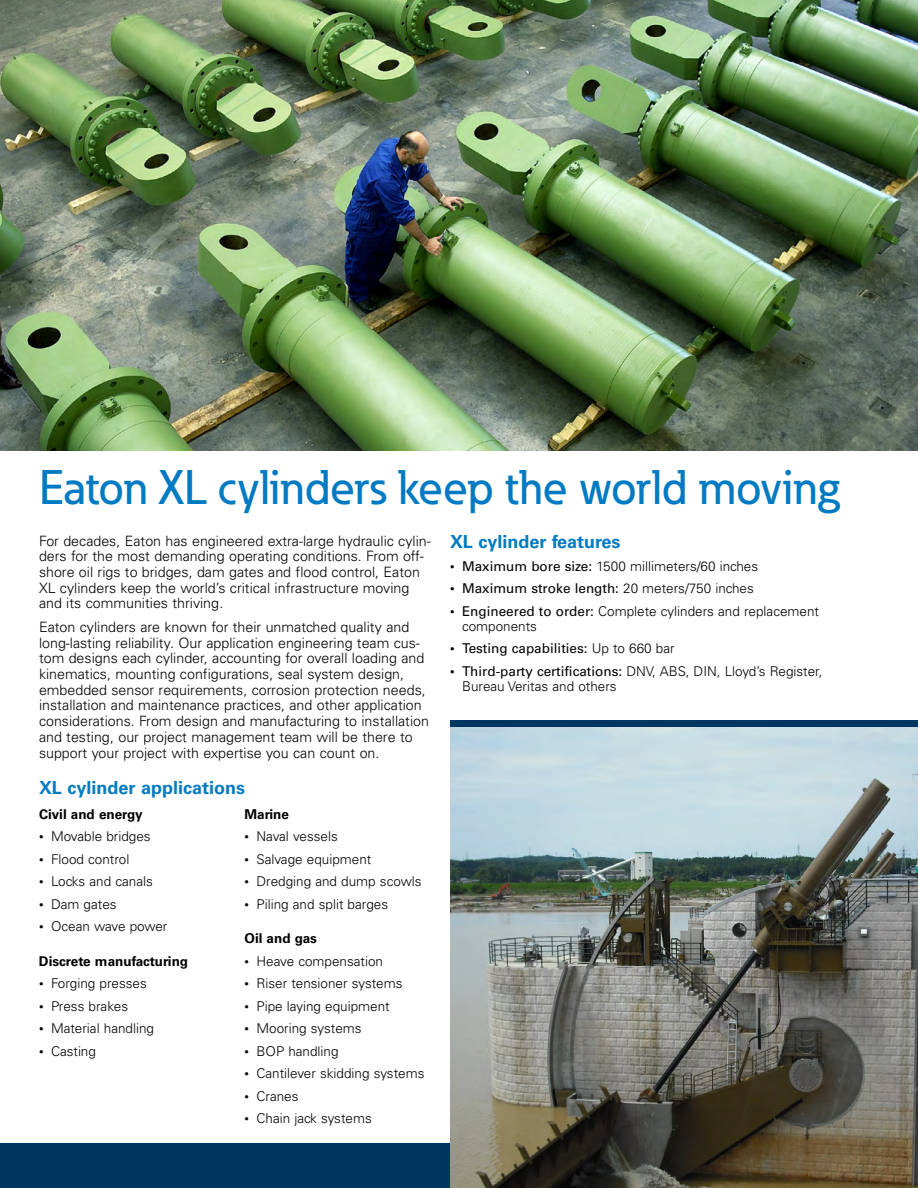
<style>
.page{position:relative;width:918px;height:1188px;background:#fff}
.page>*{position:absolute;margin:0;border:0;box-sizing:border-box;transform-origin:0 0}
.t1{font:500 48px "Eaton";color:#007ac2}
.t2{font:700 18px "Univers LT Std";color:#007ac2}
.t3{font:300 14.25px/15.8px "Univers LT Std";color:#000}
.t4{font:300 13.5px/15px "Univers LT Std";color:#000}
.t5{font:13.5px "Univers LT Std";color:#000}
.t6{font:700 13.5px "Univers LT Std";color:#000}
.s1{font-size:9px}
.s2{font-weight:400}
.s3{font-weight:300;font-size:9px}
.s4{font-weight:300}
</style>
<div class="page">
<div style="left:0;top:1143px;width:481px;height:45px;background:#003660"></div>
<img style="left:0;top:0;width:918px;height:451px">
<img style="left:450px;top:727px;width:468px;height:461px">
<div style="left:450px;top:720px;width:468px;height:7px;background:#003660"></div>
<h1 class="t1" style="left:39px;top:458px;width:802px">Eaton XL cylinders keep the world moving</h1>
<p class="t3" style="left:39px;top:533px;width:393px">For decades, Eaton has engineered extra-large hydraulic cylin&shy;ders for the most demanding operating conditions. From off&shy;shore oil rigs to bridges, dam gates and flood control, Eaton XL cylinders keep the world’s critical infrastructure moving and its communities thriving.</p>
<p class="t3" style="left:39px;top:619px;width:392px">Eaton cylinders are known for their unmatched quality and long-lasting reliability. Our application engineering team cus&shy;tom designs each cylinder, accounting for overall loading and kinematics, mounting configurations, seal system design, embedded sensor requirements, corrosion protection needs, installation and maintenance practices, and other application considerations. From design and manufacturing to installation and testing, our project management team will be there to support your project with expertise you can count on.</p>
<p class="t2" style="left:450px;top:531px;width:172px">XL cylinder features</p>
<p class="t4" style="left:450px;top:558px;width:310px"><span class="s1">•</span> <span class="s2">Maximum bore size:</span> 1500 millimeters/60 inches</p>
<p class="t5" style="left:450px;top:580px;width:305px"><span class="s3">•</span> Maximum stroke length: <span class="s4">20 meters/750 inches</span></p>
<p class="t4" style="left:462px;top:603px;width:359px;text-indent:-12px"><span class="s1">•</span> <span class="s2">Engineered to order:</span> Complete cylinders and replacement components</p>
<p class="t5" style="left:450px;top:640px;width:226px"><span class="s3">•</span> Testing capabilities: <span class="s4">Up to 660 bar</span></p>
<p class="t4" style="left:462px;top:663px;width:362px;text-indent:-12px"><span class="s1">•</span> <span class="s2">Third-party certifications:</span> DNV, ABS, DIN, Lloyd’s Register,<br>Bureau Veritas and others</p>
<p class="t2" style="left:39px;top:777px;width:208px">XL cylinder applications</p>
<p class="t6" style="left:39px;top:806px;width:105px">Civil and energy</p>
<p class="t4" style="left:39px;top:829px;width:113px"><span class="s1">•</span> Movable bridges</p>
<p class="t4" style="left:39px;top:852px;width:92px"><span class="s1">•</span> Flood control</p>
<p class="t4" style="left:39px;top:874px;width:115px"><span class="s1">•</span> Locks and canals</p>
<p class="t4" style="left:39px;top:897px;width:79px"><span class="s1">•</span> Dam gates</p>
<p class="t4" style="left:39px;top:919px;width:130px"><span class="s1">•</span> Ocean wave power</p>
<p class="t6" style="left:39px;top:953px;width:151px">Discrete manufacturing</p>
<p class="t4" style="left:39px;top:976px;width:109px"><span class="s1">•</span> Forging presses</p>
<p class="t4" style="left:39px;top:999px;width:91px"><span class="s1">•</span> Press brakes</p>
<p class="t4" style="left:39px;top:1021px;width:117px"><span class="s1">•</span> Material handling</p>
<p class="t4" style="left:39px;top:1044px;width:59px"><span class="s1">•</span> Casting</p>
<p class="t6" style="left:244px;top:806px;width:46px">Marine</p>
<p class="t4" style="left:244px;top:829px;width:95px"><span class="s1">•</span> Naval vessels</p>
<p class="t4" style="left:244px;top:852px;width:128px"><span class="s1">•</span> Salvage equipment</p>
<p class="t4" style="left:244px;top:874px;width:179px"><span class="s1">•</span> Dredging and dump scowls</p>
<p class="t4" style="left:244px;top:897px;width:145px"><span class="s1">•</span> Piling and split barges</p>
<p class="t6" style="left:244px;top:931px;width:74px">Oil and gas</p>
<p class="t4" style="left:244px;top:954px;width:140px"><span class="s1">•</span> Heave compensation</p>
<p class="t4" style="left:244px;top:976px;width:160px"><span class="s1">•</span> Riser tensioner systems</p>
<p class="t4" style="left:244px;top:999px;width:147px"><span class="s1">•</span> Pipe laying equipment</p>
<p class="t4" style="left:244px;top:1021px;width:119px"><span class="s1">•</span> Mooring systems</p>
<p class="t4" style="left:244px;top:1044px;width:96px"><span class="s1">•</span> BOP handling</p>
<p class="t4" style="left:244px;top:1066px;width:181px"><span class="s1">•</span> Cantilever skidding systems</p>
<p class="t4" style="left:244px;top:1089px;width:56px"><span class="s1">•</span> Cranes</p>
<p class="t4" style="left:244px;top:1111px;width:129px"><span class="s1">•</span> Chain jack systems</p>
</div>
